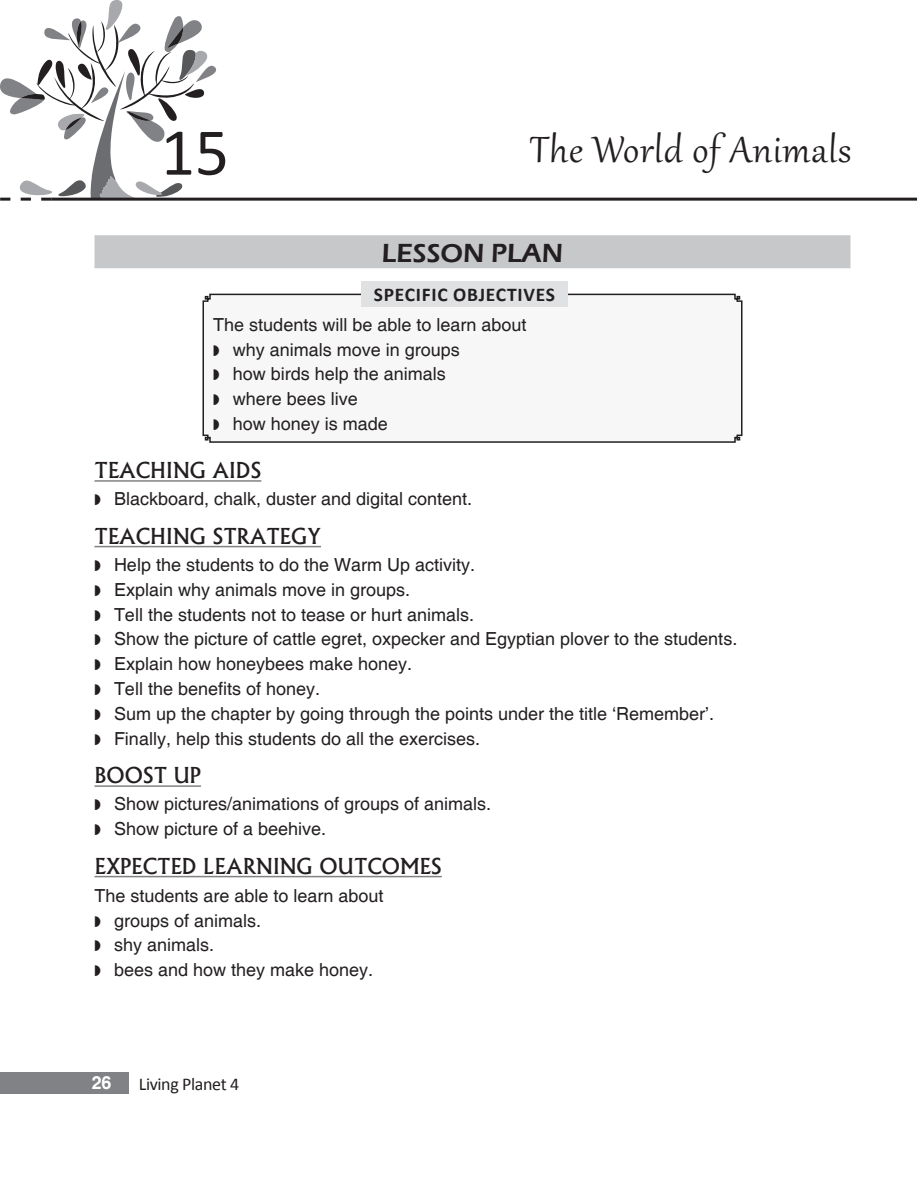
<style>
.page{position:relative;width:918px;height:1188px;background:#fff}
.page>*{position:absolute;margin:0;border:0;box-sizing:border-box;transform-origin:0 0}
.t1{font:67.5px "Calibri";color:#231f20}
.Head{font:45px "Gabriola";letter-spacing:.02em;color:#231f20}
.Lesson_plan{font:600 27px "Eras ITC";color:#231f20}
.Head_1{font:500 21px "Albertus";color:#231f20}
.t2{font:700 19.5px "Calibri";letter-spacing:.04em;color:#231f20}
.Body_text{font:18px/24.9px "Helvetica";color:#231f20}
.t3{font:18px "Calibri";letter-spacing:-.02em;color:#231f20}
.t4{font:700 18px "Helvetica";color:#fff}
</style>
<div class="page">
<div style="left:0;top:1072px;width:128px;height:22px;background:#808285"></div>
<hr style="left:51px;top:198px;width:866px;height:3px;background:#231f20">
<svg style="left:0;top:0;width:219px;height:201px"></svg>
<div style="left:94px;top:235px;width:756px;height:33px;background:#c7c8ca"></div>
<hr style="left:94px;top:480px;width:167px;height:2px;background:#808285">
<hr style="left:94px;top:546px;width:227px;height:1px;background:#808285">
<hr style="left:94px;top:785px;width:107px;height:2px;background:#808285">
<hr style="left:94px;top:876px;width:348px;height:1px;background:#808285">
<svg style="left:202px;top:293px;width:541px;height:150px"></svg>
<div style="left:361px;top:281px;width:207px;height:26px;background:#e0e1e3"></div>
<svg style="left:214px;top:345px;width:5px;height:11px"></svg>
<svg style="left:214px;top:370px;width:5px;height:11px"></svg>
<svg style="left:214px;top:394px;width:5px;height:11px"></svg>
<svg style="left:214px;top:419px;width:5px;height:11px"></svg>
<p class="t1" style="left:161px;top:110px;width:70px">15</p>
<p class="Head" style="left:530px;top:120px;width:322px">The World of Animals</p>
<p class="Lesson_plan" style="left:382px;top:237px;width:183px">LESSON PLAN</p>
<p class="t2" style="left:374px;top:283px;width:183px">SPECIFIC OBJECTIVES</p>
<p class="Body_text" style="left:233px;top:313px;width:295px;text-indent:-20px">The students will be able to learn about why animals move in groups<br>how birds help the animals<br>where bees live<br>how honey is made</p>
<p class="Head_1" style="left:94px;top:457px;width:168px">TEACHING AIDS</p>
<p class="Body_text" style="left:114px;top:487px;width:360px">Blackboard, chalk, duster and digital content.</p>
<p class="Head_1" style="left:94px;top:523px;width:228px">TEACHING STRATEGY</p>
<p class="Body_text" style="left:114px;top:553px;width:363px">Help the students to do the Warm Up activity.</p>
<p class="Body_text" style="left:114px;top:578px;width:298px">Explain why animals move in groups.</p>
<p class="Body_text" style="left:114px;top:602px;width:362px">Tell the students not to tease or hurt animals.</p>
<p class="Body_text" style="left:114px;top:627px;width:625px">Show the picture of cattle egret, oxpecker and Egyptian plover to the students.</p>
<p class="Body_text" style="left:114px;top:652px;width:300px">Explain how honeybees make honey.</p>
<p class="Body_text" style="left:114px;top:677px;width:208px">Tell the benefits of honey.</p>
<p class="Body_text" style="left:114px;top:702px;width:602px">Sum up the chapter by going through the points under the title ‘Remember’.</p>
<p class="Body_text" style="left:114px;top:727px;width:368px">Finally, help this students do all the exercises.</p>
<p class="Head_1" style="left:94px;top:763px;width:108px">BOOST UP</p>
<p class="Body_text" style="left:114px;top:792px;width:379px">Show pictures/animations of groups of animals.</p>
<p class="Body_text" style="left:114px;top:817px;width:214px">Show picture of a beehive.</p>
<p class="Head_1" style="left:94px;top:853px;width:349px">EXPECTED LEARNING OUTCOMES</p>
<p class="Body_text" style="left:94px;top:884px;width:291px">The students are able to learn about</p>
<p class="Body_text" style="left:114px;top:908px;width:149px">groups of animals.</p>
<p class="Body_text" style="left:114px;top:933px;width:102px">shy animals.</p>
<p class="Body_text" style="left:114px;top:958px;width:261px">bees and how they make honey.</p>
<p class="t4" style="left:92px;top:1072px;width:21px">26</p>
<p class="t3" style="left:139px;top:1073px;width:102px">Living Planet 4</p>
</div>
